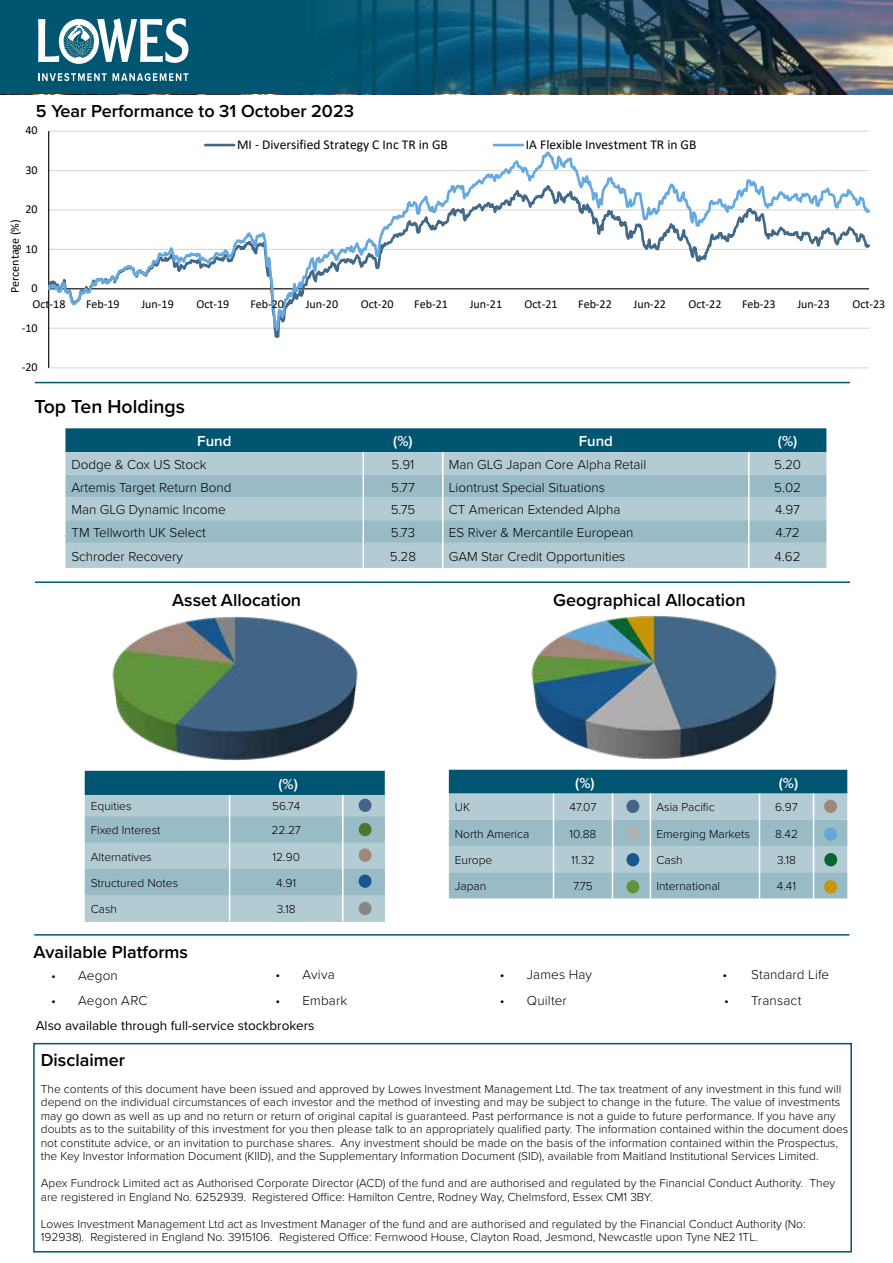
<style>
.page{position:relative;width:893px;height:1263px;background:#fff}
.page>*{position:absolute;margin:0;border:0;box-sizing:border-box;transform-origin:0 0}
.t1{font:600 19.5px "Proxima Nova";color:#000}
.t2{font:600 18px "Proxima Nova";color:#000}
.t3{font:600 15px "Proxima Nova";color:#fff}
.t4{font:300 13.5px "Proxima Nova";color:#000}
.t5{font:13.5px "Calibri";color:#000}
.t6{font:13.5px "Proxima Nova";color:#000}
.t7{font:300 12px/13.5px "Proxima Nova";color:#000}
.t8{font:12px "Calibri";letter-spacing:-.005em;color:#000}
</style>
<div class="page">
<img style="left:0;top:0;width:893px;height:94px">
<svg style="left:85px;top:771px;width:300px;height:150px;background:#8db3bf"></svg>
<hr style="left:342px;top:895px;width:2px;height:26px;background:#fff">
<svg style="left:449px;top:770px;width:398px;height:128px;background:#88b0bc"></svg>
<svg style="left:65px;top:428px;width:761px;height:140px;background:#8db3bf"></svg>
<hr style="left:442px;top:543px;width:2px;height:25px;background:#fff">
<hr style="left:748px;top:543px;width:2px;height:25px;background:#fff">
<div style="left:359px;top:799px;width:13px;height:13px;background:#426687;border-radius:50%"></div>
<div style="left:359px;top:823px;width:13px;height:13px;background:#4d762f;border-radius:50%"></div>
<div style="left:359px;top:848px;width:13px;height:14px;background:#a1877a;border-radius:50%"></div>
<div style="left:359px;top:874px;width:13px;height:14px;background:#18568f;border-radius:50%"></div>
<div style="left:626px;top:800px;width:13px;height:13px;background:#426687;border-radius:50%"></div>
<div style="left:626px;top:826px;width:13px;height:13px;background:#b1afaf;border-radius:50%"></div>
<div style="left:626px;top:853px;width:13px;height:13px;background:#18588f;border-radius:50%"></div>
<div style="left:626px;top:880px;width:13px;height:13px;background:#60953c;border-radius:50%"></div>
<div style="left:824px;top:800px;width:13px;height:13px;background:#a1877a;border-radius:50%"></div>
<div style="left:824px;top:827px;width:13px;height:14px;background:#64a7d9;border-radius:50%"></div>
<div style="left:824px;top:853px;width:13px;height:13px;background:#06662e;border-radius:50%"></div>
<div style="left:359px;top:902px;width:13px;height:13px;background:#878787;border-radius:50%"></div>
<div style="left:824px;top:880px;width:13px;height:13px;background:#c99502;border-radius:50%"></div>
<hr style="left:35px;top:382px;width:815px;height:1px;background:#005670">
<hr style="left:35px;top:581px;width:815px;height:2px;background:#005670">
<hr style="left:34px;top:934px;width:815px;height:1px;background:#005670">
<div style="left:33px;top:1043px;width:819px;height:209px;border:2px solid #005670"></div>
<svg style="left:38px;top:18px;width:150px;height:46px"></svg>
<svg style="left:38px;top:73px;width:150px;height:8px"></svg>
<hr style="left:49px;top:367px;width:820px;height:1px;background:#d9d9d9">
<hr style="left:49px;top:131px;width:820px;height:1px;background:#d9d9d9">
<hr style="left:48px;top:131px;width:1px;height:237px;background:#000">
<svg style="left:49px;top:147px;width:821px;height:202px"></svg>
<hr style="left:205px;top:144px;width:29px;height:2px;background:#436989">
<hr style="left:494px;top:144px;width:29px;height:2px;background:#65a9e0">
<img style="left:112px;top:616px;width:246px;height:145px">
<img style="left:531px;top:615px;width:246px;height:145px">
<h2 class="t2" style="left:36px;top:97px;width:320px">5 Year Performance to 31 October 2023</h2>
<p class="t8" style="left:25px;top:122px;width:14px">40</p>
<p class="t8" style="left:25px;top:162px;width:14px">30</p>
<p class="t8" style="left:25px;top:201px;width:14px">20</p>
<p class="t8" style="left:7px;top:293px;width:75px;rotate:-90deg">Percentage (%)</p>
<p class="t8" style="left:25px;top:240px;width:14px">10</p>
<p class="t8" style="left:32px;top:280px;width:8px">0</p>
<p class="t5" style="left:237px;top:135px;width:212px">MI - Diversified Strategy C Inc TR in GB</p>
<p class="t5" style="left:526px;top:135px;width:172px">IA Flexible Investment TR in GB</p>
<p class="t8" style="left:33px;top:295px;width:34px">Oct-18</p>
<p class="t8" style="left:86px;top:295px;width:35px">Feb-19</p>
<p class="t8" style="left:141px;top:295px;width:34px">Jun-19</p>
<p class="t8" style="left:196px;top:295px;width:34px">Oct-19</p>
<p class="t8" style="left:250px;top:295px;width:35px">Feb-20</p>
<p class="t8" style="left:306px;top:295px;width:34px">Jun-20</p>
<p class="t8" style="left:361px;top:295px;width:34px">Oct-20</p>
<p class="t8" style="left:414px;top:295px;width:35px">Feb-21</p>
<p class="t8" style="left:470px;top:295px;width:34px">Jun-21</p>
<p class="t8" style="left:525px;top:295px;width:34px">Oct-21</p>
<p class="t8" style="left:578px;top:295px;width:35px">Feb-22</p>
<p class="t8" style="left:634px;top:295px;width:34px">Jun-22</p>
<p class="t8" style="left:688px;top:295px;width:34px">Oct-22</p>
<p class="t8" style="left:742px;top:295px;width:35px">Feb-23</p>
<p class="t8" style="left:797px;top:295px;width:34px">Jun-23</p>
<p class="t8" style="left:852px;top:295px;width:34px">Oct-23</p>
<p class="t8" style="left:22px;top:319px;width:17px">-10</p>
<p class="t8" style="left:22px;top:359px;width:17px">-20</p>
<h1 class="t1" style="left:35px;top:392px;width:152px">Top Ten Holdings</h1>
<p class="t3" style="left:197px;top:430px;width:36px">Fund</p>
<p class="t3" style="left:393px;top:430px;width:21px">(%)</p>
<p class="t3" style="left:579px;top:430px;width:36px">Fund</p>
<p class="t3" style="left:778px;top:430px;width:21px">(%)</p>
<p class="t4" style="left:71px;top:454px;width:137px">Dodge &amp; Cox US Stock</p>
<p class="t4" style="left:392px;top:454px;width:24px">5.91</p>
<p class="t4" style="left:449px;top:454px;width:199px">Man GLG Japan Core Alpha Retail</p>
<p class="t4" style="left:774px;top:454px;width:28px">5.20</p>
<p class="t4" style="left:71px;top:477px;width:162px">Artemis Target Return Bond</p>
<p class="t4" style="left:391px;top:477px;width:25px">5.77</p>
<p class="t4" style="left:449px;top:477px;width:158px">Liontrust Special Situations</p>
<p class="t4" style="left:774px;top:477px;width:28px">5.02</p>
<p class="t4" style="left:71px;top:500px;width:156px">Man GLG Dynamic Income</p>
<p class="t4" style="left:391px;top:500px;width:26px">5.75</p>
<p class="t4" style="left:449px;top:500px;width:173px">CT American Extended Alpha</p>
<p class="t4" style="left:775px;top:500px;width:26px">4.97</p>
<p class="t4" style="left:71px;top:522px;width:136px">TM Tellworth UK Select</p>
<p class="t4" style="left:391px;top:522px;width:26px">5.73</p>
<p class="t4" style="left:449px;top:522px;width:186px">ES River &amp; Mercantile European</p>
<p class="t4" style="left:776px;top:522px;width:26px">4.72</p>
<p class="t4" style="left:71px;top:546px;width:113px">Schroder Recovery</p>
<p class="t4" style="left:390px;top:546px;width:28px">5.28</p>
<p class="t4" style="left:449px;top:546px;width:178px">GAM Star Credit Opportunities</p>
<p class="t4" style="left:775px;top:546px;width:28px">4.62</p>
<h2 class="t2" style="left:172px;top:586px;width:131px">Asset Allocation</h2>
<h2 class="t2" style="left:553px;top:586px;width:194px">Geographical Allocation</h2>
<p class="t3" style="left:278px;top:773px;width:21px">(%)</p>
<p class="t3" style="left:575px;top:771px;width:21px">(%)</p>
<p class="t3" style="left:779px;top:771px;width:21px">(%)</p>
<p class="t7" style="left:91px;top:799px;width:42px">Equities</p>
<p class="t7" style="left:272px;top:799px;width:30px">56.74</p>
<p class="t7" style="left:91px;top:823px;width:71px">Fixed Interest</p>
<p class="t7" style="left:271px;top:823px;width:31px">22.27</p>
<p class="t7" style="left:91px;top:849px;width:62px">Alternatives</p>
<p class="t7" style="left:272px;top:849px;width:29px">12.90</p>
<p class="t7" style="left:91px;top:875px;width:89px">Structured Notes</p>
<p class="t7" style="left:276px;top:875px;width:21px">4.91</p>
<p class="t7" style="left:91px;top:901px;width:28px">Cash</p>
<p class="t7" style="left:277px;top:901px;width:20px">3.18</p>
<p class="t7" style="left:455px;top:800px;width:17px">UK</p>
<p class="t7" style="left:569px;top:800px;width:29px">47.07</p>
<p class="t7" style="left:656px;top:800px;width:60px">Asia Pacific</p>
<p class="t7" style="left:775px;top:800px;width:24px">6.97</p>
<p class="t7" style="left:455px;top:826px;width:76px">North America</p>
<p class="t7" style="left:569px;top:826px;width:28px">10.88</p>
<p class="t7" style="left:656px;top:826px;width:95px">Emerging Markets</p>
<p class="t7" style="left:775px;top:826px;width:24px">8.42</p>
<p class="t7" style="left:455px;top:852px;width:39px">Europe</p>
<p class="t7" style="left:571px;top:852px;width:25px">11.32</p>
<p class="t7" style="left:656px;top:852px;width:28px">Cash</p>
<p class="t7" style="left:777px;top:852px;width:20px">3.18</p>
<p class="t7" style="left:455px;top:879px;width:33px">Japan</p>
<p class="t7" style="left:573px;top:879px;width:21px">7.75</p>
<p class="t7" style="left:656px;top:879px;width:65px">International</p>
<p class="t7" style="left:777px;top:879px;width:21px">4.41</p>
<h2 class="t2" style="left:34px;top:938px;width:156px">Available Platforms</h2>
<p class="t4" style="left:51px;top:965px;width:68px">• Aegon</p>
<p class="t4" style="left:51px;top:991px;width:98px">• Aegon ARC</p>
<p class="t4" style="left:275px;top:964px;width:61px">• Aviva</p>
<p class="t4" style="left:275px;top:990px;width:73px">• Embark</p>
<p class="t4" style="left:500px;top:964px;width:94px">• James Hay</p>
<p class="t4" style="left:500px;top:990px;width:68px">• Quilter</p>
<p class="t4" style="left:723px;top:964px;width:108px">• Standard Life</p>
<p class="t4" style="left:724px;top:990px;width:79px">• Transact</p>
<p class="t6" style="left:36px;top:1016px;width:280px">Also available through full-service stockbrokers</p>
<h2 class="t2" style="left:41px;top:1046px;width:86px">Disclaimer</h2>
<p class="t7" style="left:41px;top:1081px;width:809px">The contents of this document have been issued and approved by Lowes Investment Management Ltd. The tax treatment of any investment in this fund will depend on the individual circumstances of each investor and the method of investing and may be subject to change in the future. The value of investments may go down as well as up and no return or return of original capital is guaranteed. Past performance is not a guide to future performance. If you have any doubts as to the suitability of this investment for you then please talk to an appropriately qualified party. The information contained within the document does not constitute advice, or an invitation to purchase shares. Any investment should be made on the basis of the information contained within the Prospectus, the Key Investor Information Document (KIID), and the Supplementary Information Document (SID), available from Maitland Institutional Services Limited.</p>
<p class="t7" style="left:41px;top:1176px;width:796px">Apex Fundrock Limited act as Authorised Corporate Director (ACD) of the fund and are authorised and regulated by the Financial Conduct Authority. They are registered in England No. 6252939. Registered Office: Hamilton Centre, Rodney Way, Chelmsford, Essex CM1 3BY.</p>
<p class="t7" style="left:41px;top:1216px;width:766px">Lowes Investment Management Ltd act as Investment Manager of the fund and are authorised and regulated by the Financial Conduct Authority (No:<br>192938). Registered in England No. 3915106. Registered Office: Fernwood House, Clayton Road, Jesmond, Newcastle upon Tyne NE2 1TL.</p>
</div>
